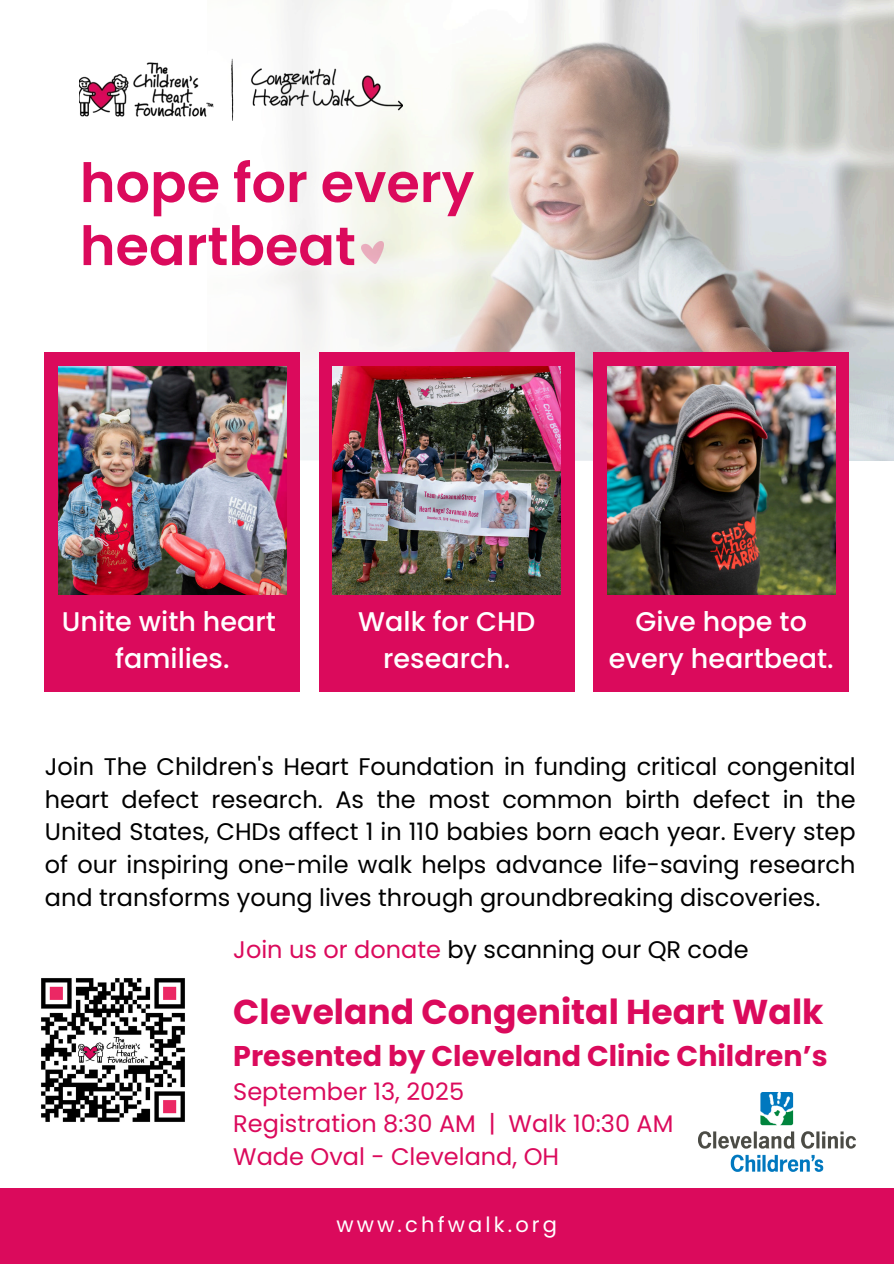
<style>
.page{position:relative;width:894px;height:1264px;background:#fff}
.page>*{position:absolute;margin:0;border:0;box-sizing:border-box;transform-origin:0 0}
.t1{font:600 54px/63px "Poppins";color:#db0a5c}
.t2{font:700 34.5px "Poppins";color:#db0a5c}
.t3{font:700 28.5px "Poppins";color:#db0a5c}
.t4{font:500 27px/37.2px "Poppins";color:#fff;text-align:center}
.t5{font:24px/32.7px "Poppins";color:#000;text-align:justify}
.t6{font:24px/32.7px "Poppins";color:#db0a5c}
.t7{font:21px "Poppins";letter-spacing:.15em;color:#fff}
.s1{color:#db0a5c}
</style>
<div class="page">
<img style="left:739px;top:0;width:154px;height:460px">
<svg style="left:44px;top:0;width:695px;height:460px"></svg>
<img style="left:80px;top:58px;width:323px;height:62px">
<div style="left:0;top:1187px;width:893px;height:76px;background:#db0a5c"></div>
<img style="left:361px;top:241px;width:22px;height:22px">
<div style="left:45px;top:352px;width:255px;height:339px;background:#db0a5c"></div>
<div style="left:319px;top:352px;width:255px;height:339px;background:#db0a5c"></div>
<div style="left:593px;top:352px;width:255px;height:339px;background:#db0a5c"></div>
<img style="left:58px;top:366px;width:228px;height:228px">
<img style="left:333px;top:366px;width:227px;height:228px">
<img style="left:607px;top:366px;width:228px;height:228px">
<img style="left:41px;top:978px;width:144px;height:144px">
<img style="left:698px;top:1092px;width:157px;height:79px">
<p class="t1" style="left:80px;top:152px;width:396px">hope for every heartbeat</p>
<p class="t4" style="left:62px;top:602px;width:215px">Unite with heart families.</p>
<h2 class="t4" style="left:358px;top:602px;width:179px">Walk for CHD research.</h2>
<h4 class="t4" style="left:608px;top:602px;width:226px">Give hope to every heartbeat.</h4>
<p class="t5" style="left:45px;top:750px;width:812px">Join The Children's Heart Foundation in funding critical congenital heart defect research. As the most common birth defect in the United States, CHDs affect 1 in 110 babies born each year. Every step of our inspiring one-mile walk helps advance life-saving research and transforms young lives through groundbreaking discoveries.</p>
<p class="t5" style="left:233px;top:933px;width:516px"><span class="s1">Join us or donate</span> by scanning our QR code</p>
<h2 class="t2" style="left:233px;top:988px;width:591px">Cleveland Congenital Heart Walk</h2>
<h2 class="t3" style="left:233px;top:1035px;width:595px">Presented by Cleveland Clinic Children’s</h2>
<h2 class="t6" style="left:233px;top:1074px;width:441px">September 13, 2025<br>Registration 8:30 AM | Walk 10:30 AM<br>Wade Oval - Cleveland, OH</h2>
<h2 class="t7" style="left:336px;top:1210px;width:222px">www.chfwalk.org</h2>
</div>
